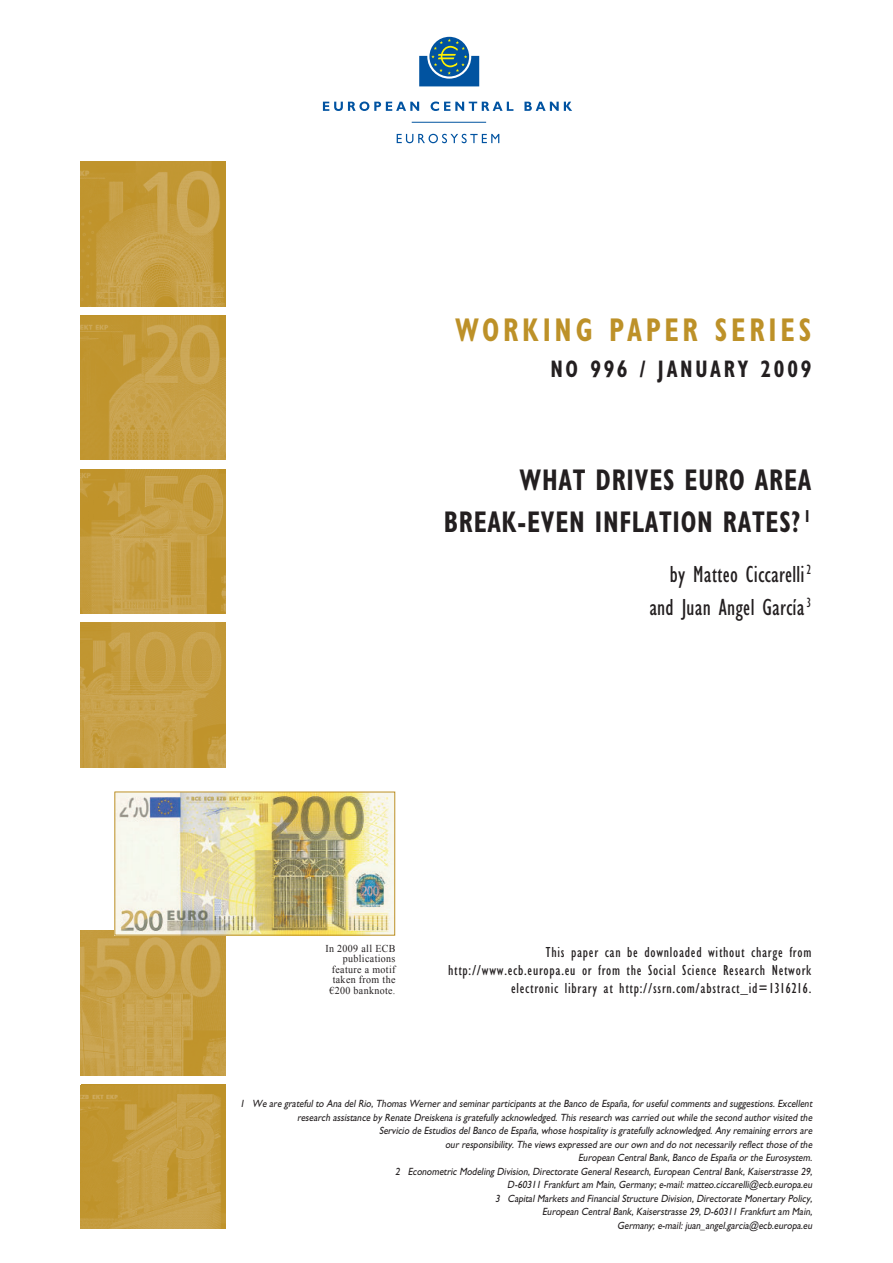
<style>
.page{position:relative;width:893px;height:1263px;background:#fff}
.page>*{position:absolute;margin:0;border:0;box-sizing:border-box;transform-origin:0 0}
.t1{font:700 condensed 33px "Gill Sans Myriad";letter-spacing:.135em;color:#bd9128;scale:.85 1}
.t2{font:700 condensed 30px/42px "Gill Sans Myriad";letter-spacing:.03em;color:#231f20;text-align:right;scale:.85 1}
.t3{font:condensed 24px/33px "Gill Sans Myriad";letter-spacing:.01em;color:#231f20;text-align:right;scale:.95 1}
.t4{font:700 condensed 24px "Gill Sans Myriad";letter-spacing:.135em;color:#231f20;scale:.85 1}
.t5{font:condensed 15px/18px "Gill Sans Myriad";letter-spacing:.05em;color:#231f20;text-align:right}
.t6{font:italic 10.5px/13.5px "Gill Sans Myriad";color:#231f20;text-align:right;scale:.9 1}
.t7{font:10.5px/10.5px "Times New Roman WGL";letter-spacing:.035em;color:#231f20;text-align:right;scale:.95 1}
</style>
<div class="page">
<svg style="left:429px;top:37px;width:40px;height:39px"></svg>
<svg style="left:419px;top:39px;width:60px;height:47px"></svg>
<svg style="left:323px;top:102px;width:96px;height:9px"></svg>
<svg style="left:431px;top:102px;width:82px;height:9px"></svg>
<svg style="left:524px;top:102px;width:48px;height:9px"></svg>
<svg style="left:397px;top:134px;width:102px;height:9px"></svg>
<hr style="left:412px;top:122px;width:74px;height:1px;background:#0153a0">
<img style="left:81px;top:316px;width:144px;height:144px">
<img style="left:81px;top:469px;width:144px;height:145px">
<img style="left:81px;top:623px;width:144px;height:144px">
<img style="left:81px;top:931px;width:144px;height:144px">
<img style="left:81px;top:1085px;width:144px;height:144px">
<img style="left:81px;top:162px;width:144px;height:144px">
<img style="left:115px;top:792px;width:280px;height:143px">
<h1 class="t1" style="left:455px;top:319px;width:421px">WORKING PAPER SERIES</h1>
<h3 class="t4" style="left:550px;top:360px;width:309px">NO 996 / JANUARY 2009</h3>
<h2 class="t2" style="left:444px;top:462px;width:434px">WHAT DRIVES EURO AREA<br>BREAK-EVEN INFLATION RATES? <sup>1</sup></h2>
<h3 class="t3" style="left:649px;top:560px;width:172px">by Matteo Ciccarelli <sup>2 </sup>and Juan Angel García <sup>3</sup></h3>
<p class="t7" style="left:325px;top:944px;width:75px">In 2009 all ECB publications feature a motif taken from the €200 banknote.</p>
<h3 class="t5" style="left:448px;top:945px;width:365px">This paper can be downloaded without charge from http://www.ecb.europa.eu or from the Social Science Research Network electronic library at http://ssrn.com/abstract_id=1316216.</h3>
<p class="t6" style="left:240px;top:1098px;width:639px">1 We are grateful to Ana del Rio, Thomas Werner and seminar participants at the Banco de España, for useful comments and suggestions. Excellent research assistance by Renate Dreiskena is gratefully acknowledged. This research was carried out while the second author visited the<br>Servicio de Estudios del Banco de España, whose hospitality is gratefully acknowledged. Any remaining errors are<br>our responsibility. The views expressed are our own and do not necessarily reflect those of the<br>European Central Bank, Banco de España or the Eurosystem.<br>2 Econometric Modeling Division, Directorate General Research, European Central Bank, Kaiserstrasse 29,<br>D-60311 Frankfurt am Main, Germany; e-mail: matteo.ciccarelli@ecb.europa.eu<br>3 Capital Markets and Financial Structure Division, Directorate Monertary Policy,<br>European Central Bank, Kaiserstrasse 29, D-60311 Frankfurt am Main,<br>Germany; e-mail: juan_angel.garcia@ecb.europa.eu</p>
</div>
